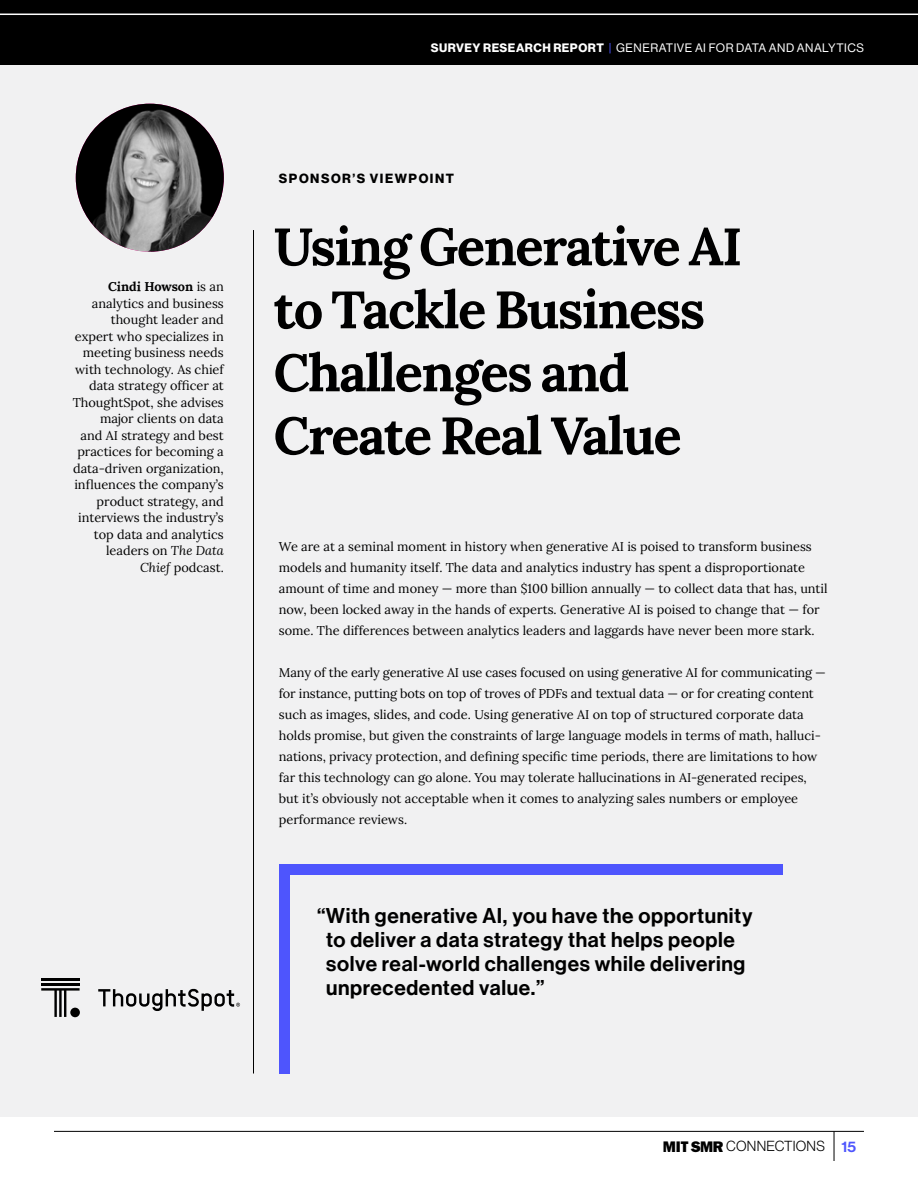
<style>
.page{position:relative;width:918px;height:1188px;background:#fff}
.page>*{position:absolute;margin:0;border:0;box-sizing:border-box;transform-origin:0 0}
.t1{font:700 52.5px/63px "Lora";letter-spacing:-.03em;color:#000}
.t2{font:21px/24px "N Haas Grotesk DS Std 65 Md";letter-spacing:.03em;color:#000}
.t3{font:14.25px "N Haas Grotesk DS Std 45 Lt";letter-spacing:.015em;color:#000}
.t4{font:13.05px "N Haas Grotesk DS Std 75 Bd";letter-spacing:.115em;color:#000}
.t5{font:12.75px/16.5px "Lora";color:#000}
.t6{font:12px "N Haas Grotesk DS Std 55 Rg";letter-spacing:.04em;color:#fff}
.s1{font-weight:700}
.s2{font-style:italic}
.s3{font-family:"N Haas Grotesk DS Std 75 Bd"}
.s4{color:#4e55fd}
.s5{font-family:"ITC Franklin Gothic Std Hvy";font-size:15.45px}
.s6{font-family:"N Haas Grotesk DS Std 65 Md";font-size:15px;color:#4e55fd}
</style>
<div class="page">
<div style="left:0;top:0;width:918px;height:65px;background:#000"></div>
<hr style="left:54px;top:1131px;width:810px;height:1px;background:#000">
<hr style="left:834px;top:1131px;width:1px;height:30px;background:#000">
<hr style="left:0;top:14px;width:918px;height:1px;background:#fff">
<div style="left:0;top:65px;width:918px;height:1052px;background:#f1f1f2"></div>
<hr style="left:253px;top:230px;width:1px;height:844px;background:#000">
<svg style="left:41px;top:988px;width:39px;height:29px"></svg>
<hr style="left:41px;top:983px;width:39px;height:3px;background:#000">
<hr style="left:41px;top:979px;width:39px;height:2px;background:#000">
<svg style="left:98px;top:989px;width:142px;height:22px"></svg>
<img style="left:76px;top:104px;width:148px;height:148px;border-radius:74px">
<div style="left:279px;top:864px;width:504px;height:11px;background:#4e55fd"></div>
<div style="left:279px;top:864px;width:11px;height:210px;background:#4e55fd"></div>
<p class="t5" style="left:73px;top:278px;width:153px;text-align:right"><span class="s1">Cindi Howson</span> is an analytics and business thought leader and expert who specializes in meeting business needs with technology. As chief data strategy officer at<br>ThoughtSpot, she advises major clients on data<br>and AI strategy and best practices for becoming a data-driven organization, influences the company’s product strategy, and interviews the industry’s top data and analytics leaders on <span class="s2">The Data<br>Chief</span> podcast.</p>
<p class="t6" style="left:431px;top:41px;width:435px"><span class="s3">SURVEY RESEARCH REPORT</span> <span class="s4">|</span> GENERATIVE AI FOR DATA AND ANALYTICS</p>
<p class="t6" style="left:310px;top:41px;width:555px"><span class="s3">MANAGER’S GUIDE</span> — TRANSFORM YOUR WORKFORCE WITH SKILLS FOR MACHINE LEARN NG</p>
<p class="t4" style="left:279px;top:171px;width:177px">SPONSOR’S VIEWPOINT</p>
<h1 class="t1" style="left:274px;top:210px;width:470px">Using Generative AI to Tackle Business<br>Challenges and<br>Create Real Value</h1>
<p class="t5" style="left:279px;top:536px;width:550px;line-height:21px">We are at a seminal moment in history when generative AI is poised to transform business models and humanity itself. The data and analytics industry has spent a disproportionate amount of time and money — more than $100 billion annually — to collect data that has, until now, been locked away in the hands of experts. Generative AI is poised to change that — for some. The differences between analytics leaders and laggards have never been more stark.</p>
<p class="t5" style="left:279px;top:662px;width:549px;line-height:21px">Many of the early generative AI use cases focused on using generative AI for communicating — for instance, putting bots on top of troves of PDFs and textual data — or for creating content such as images, slides, and code. Using generative AI on top of structured corporate data holds promise, but given the constraints of large language models in terms of math, halluci&shy;nations, privacy protection, and defining specific time periods, there are limitations to how far this technology can go alone. You may tolerate hallucinations in AI-generated recipes, but it’s obviously not acceptable when it comes to analyzing sales numbers or employee performance reviews.</p>
<h2 class="t2" style="left:326px;top:904px;width:428px;text-indent:-9px">“With generative AI, you have the opportunity to deliver a data strategy that helps people solve real-world challenges while delivering unprecedented value.”</h2>
<p class="t3" style="left:663px;top:1138px;width:195px"><span class="s5">MIT SMR</span> CONNECTIONS <span class="s6">15</span></p>
</div>
